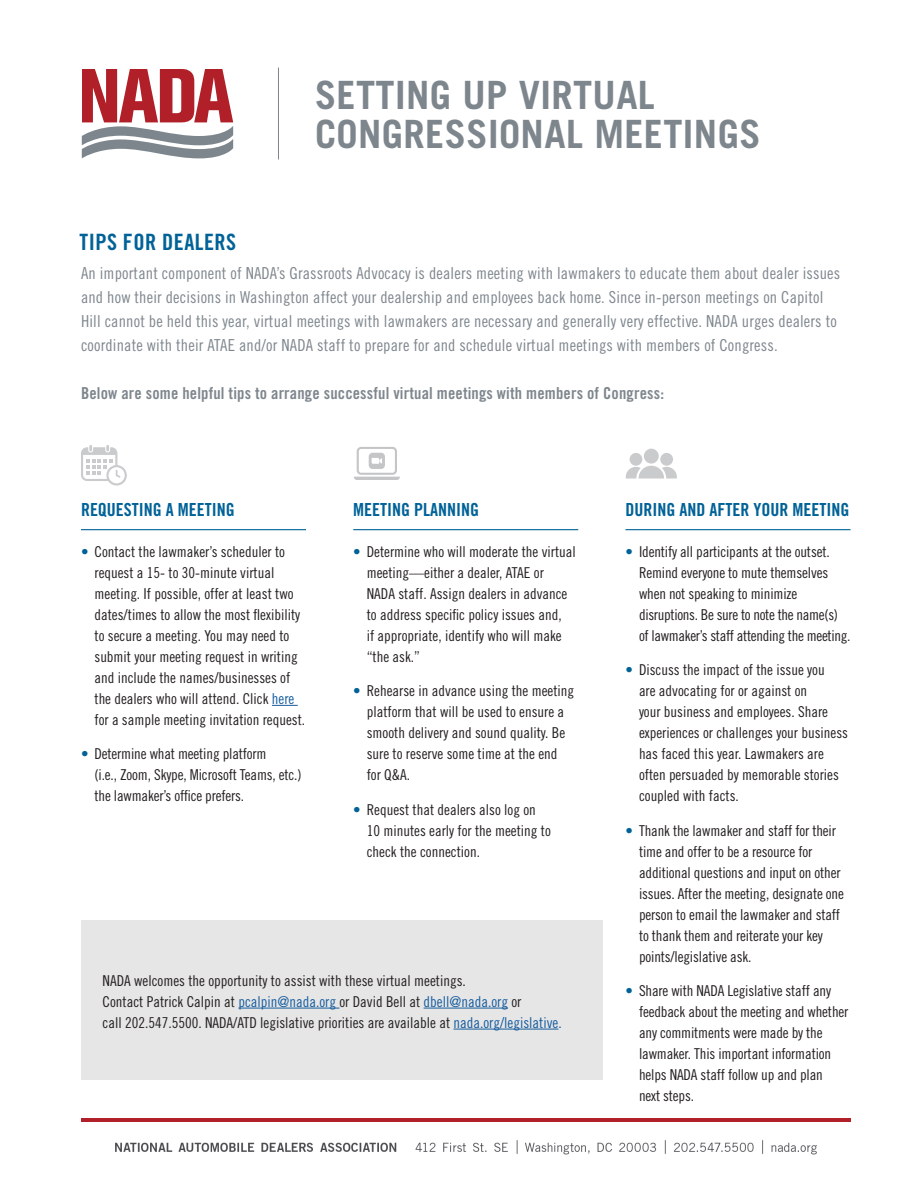
<style>
.page{position:relative;width:918px;height:1188px;background:#fff}
.page>*{position:absolute;margin:0;border:0;box-sizing:border-box;transform-origin:0 0}
.t1{font:700 39px/39px "Trade Gothic LT Std";letter-spacing:.01em;color:#7e868d}
.t2{font:22.5px "Trade Gothic LT Std Bd Cn 20";letter-spacing:.02em;color:#016298}
.subheader{font:18px "Trade Gothic LT Std Bd Cn 20";color:#016298}
.body{font:16.5px/24px "Trade Gothic LT Std Cn 18";letter-spacing:.01em;color:#7e868d}
.body-2{font:16.5px "Trade Gothic LT Std Bd Cn 20";letter-spacing:.01em;color:#7e868d}
.bullets{font:15px/21px "Trade Gothic LT Std Cn 18";color:#231f20}
.s1{font-family:"Trade Gothic LT Std Bd Cn 20";color:#016298}
.s2{color:#175d9e}
</style>
<div class="page">
<div style="left:81px;top:920px;width:522px;height:159px;background:#e6e6e7"></div>
<hr style="left:278px;top:68px;width:1px;height:92px;background:#7e868d">
<svg style="left:82px;top:69px;width:151px;height:89px"></svg>
<hr style="left:81px;top:1118px;width:769px;height:3px;background:#b11f28">
<hr style="left:81px;top:529px;width:225px;height:1px;background:#016298">
<svg style="left:272px;top:705px;width:26px;height:1px"></svg>
<hr style="left:353px;top:529px;width:225px;height:1px;background:#016298">
<hr style="left:626px;top:529px;width:224px;height:1px;background:#016298">
<hr style="left:238px;top:1008px;width:101px;height:1px;background:#175d9e">
<hr style="left:424px;top:1008px;width:84px;height:1px;background:#175d9e">
<hr style="left:454px;top:1029px;width:104px;height:1px;background:#175d9e">
<svg style="left:354px;top:447px;width:46px;height:33px"></svg>
<div style="left:660px;top:453px;width:13px;height:13px;background:#cacbcd;border-radius:50%"></div>
<svg style="left:626px;top:466px;width:51px;height:13px"></svg>
<div style="left:644px;top:449px;width:15px;height:15px;background:#cacbcd;border-radius:50%"></div>
<div style="left:630px;top:453px;width:12px;height:13px;background:#cacbcd;border-radius:50%"></div>
<img style="left:115px;top:1140px;width:701px;height:15px">
<svg style="left:81px;top:445px;width:46px;height:41px"></svg>
<p class="t1" style="left:315px;top:75px;width:447px">SETTING UP VIRTUAL<br>CONGRESSIONAL MEETINGS</p>
<p class="t2" style="left:80px;top:228px;width:158px">TIPS FOR DEALERS</p>
<p class="body" style="left:81px;top:261px;width:761px">An important component of NADA’s Grassroots Advocacy is dealers meeting with lawmakers to educate them about dealer issues and how their decisions in Washington affect your dealership and employees back home. Since in-person meetings on Capitol Hill cannot be held this year, virtual meetings with lawmakers are necessary and generally very effective. NADA urges dealers to coordinate with their ATAE and/or NADA staff to prepare for and schedule virtual meetings with members of Congress.</p>
<p class="body-2" style="left:81px;top:383px;width:585px">Below are some helpful tips to arrange successful virtual meetings with members of Congress:</p>
<p class="subheader" style="left:81px;top:498px;width:155px">REQUESTING A MEETING</p>
<p class="bullets" style="left:94px;top:541px;width:212px;text-indent:-14px"><span class="s1">•</span> Contact the lawmaker’s scheduler to request a 15- to 30-minute virtual meeting. If possible, offer at least two dates/times to allow the most flexibility to secure a meeting. You may need to submit your meeting request in writing and include the names/businesses of the dealers who will attend. Click <span class="s2">here </span>for a sample meeting invitation request.</p>
<p class="bullets" style="left:94px;top:743px;width:209px;text-indent:-14px"><span class="s1">•</span> Determine what meeting platform<br>(i.e., Zoom, Skype, Microsoft Teams, etc.) the lawmaker’s office prefers.</p>
<p class="subheader" style="left:353px;top:498px;width:127px">MEETING PLANNING</p>
<p class="bullets" style="left:367px;top:541px;width:211px;text-indent:-14px"><span class="s1">•</span> Determine who will moderate the virtual meeting—either a dealer, ATAE or NADA staff. Assign dealers in advance to address specific policy issues and,<br>if appropriate, identify who will make “the ask.”</p>
<p class="bullets" style="left:367px;top:680px;width:209px;text-indent:-14px"><span class="s1">•</span> Rehearse in advance using the meeting platform that will be used to ensure a smooth delivery and sound quality. Be sure to reserve some time at the end for Q&amp;A.</p>
<p class="bullets" style="left:367px;top:799px;width:186px;text-indent:-14px"><span class="s1">•</span> Request that dealers also log on<br>10 minutes early for the meeting to check the connection.</p>
<p class="bullets" style="left:103px;top:970px;width:461px">NADA welcomes the opportunity to assist with these virtual meetings.<br>Contact Patrick Calpin at <span class="s2">pcalpin@nada.org</span> or David Bell at <span class="s2">dbell@nada.org</span> or<br>call 202.547.5500. NADA/ATD legislative priorities are available at <span class="s2">nada.org/legislative.</span></p>
<p class="subheader" style="left:626px;top:498px;width:225px">DURING AND AFTER YOUR MEETING</p>
<p class="bullets" style="left:639px;top:541px;width:213px;text-indent:-14px"><span class="s1">•</span> Identify all participants at the outset.<br>Remind everyone to mute themselves when not speaking to minimize disruptions. Be sure to note the name(s) of lawmaker’s staff attending the meeting.</p>
<p class="bullets" style="left:639px;top:659px;width:211px;text-indent:-14px"><span class="s1">•</span> Discuss the impact of the issue you<br>are advocating for or against on<br>your business and employees. Share experiences or challenges your business has faced this year. Lawmakers are often persuaded by memorable stories coupled with facts.</p>
<p class="bullets" style="left:639px;top:820px;width:206px;text-indent:-14px"><span class="s1">•</span> Thank the lawmaker and staff for their time and offer to be a resource for additional questions and input on other issues. After the meeting, designate one person to email the lawmaker and staff to thank them and reiterate your key points/legislative ask.</p>
<p class="bullets" style="left:639px;top:980px;width:211px;text-indent:-14px"><span class="s1">•</span> Share with NADA Legislative staff any feedback about the meeting and whether any commitments were made by the lawmaker. This important information helps NADA staff follow up and plan<br>next steps.</p>
</div>
